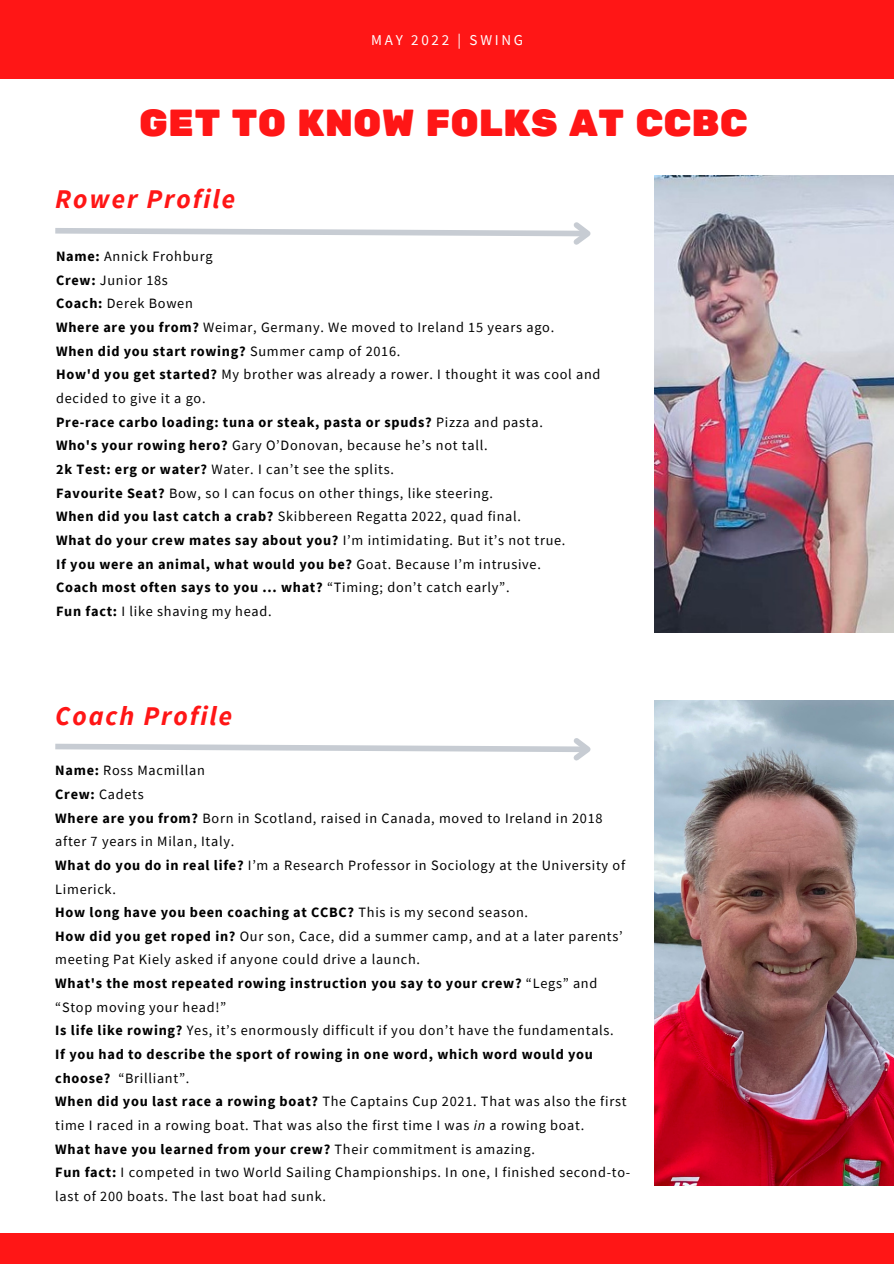
<style>
.page{position:relative;width:894px;height:1264px;background:#fff}
.page>*{position:absolute;margin:0;border:0;box-sizing:border-box;transform-origin:0 0}
.t1{font:37.5px "Rubik One";color:#ff1616}
.t2{font:italic 700 27px "Source Sans Pro";letter-spacing:.07em;color:#ff1616}
.t3{font:15px "Source Sans Pro";letter-spacing:.18em;color:#fff}
.t4{font:14.25px/23.7px "Source Sans Pro";letter-spacing:.05em;color:#000}
.t5{font:700 14.25px/23.7px "Source Sans Pro";letter-spacing:.05em;color:#000}
.s1{font-weight:700}
.s2{font-weight:400}
.s3{font-style:italic}
</style>
<div class="page">
<div style="left:0;top:0;width:893px;height:78px;background:#ff1616"></div>
<div style="left:0;top:1233px;width:893px;height:30px;background:#ff1616"></div>
<img style="left:654px;top:176px;width:239px;height:456px">
<img style="left:654px;top:700px;width:239px;height:485px">
<svg style="left:55px;top:738px;width:536px;height:23px"></svg>
<svg style="left:55px;top:222px;width:536px;height:23px"></svg>
<p class="t3" style="left:371px;top:30px;width:153px">MAY 2022 | SWING</p>
<p class="t1" style="left:139px;top:101px;width:610px">GET TO KNOW FOLKS AT CCBC</p>
<p class="t2" style="left:55px;top:181px;width:181px">Rower Profile</p>
<p class="t4" style="left:56px;top:244px;width:158px"><span class="s1">Name:</span> Annick Frohburg</p>
<p class="t4" style="left:56px;top:268px;width:113px"><span class="s1">Crew:</span> Junior 18s</p>
<p class="t4" style="left:56px;top:291px;width:138px"><span class="s1">Coach:</span> Derek Bowen</p>
<p class="t4" style="left:56px;top:315px;width:499px"><span class="s1">Where are you from?</span> Weimar, Germany. We moved to Ireland 15 years ago.</p>
<p class="t5" style="left:56px;top:339px;width:346px">When did you start rowing? <span class="s2">Summer camp of 2016.</span></p>
<p class="t4" style="left:56px;top:362px;width:545px"><span class="s1">How'd you get started?</span> My brother was already a rower. I thought it was cool and decided to give it a go.</p>
<p class="t5" style="left:56px;top:410px;width:488px">Pre-race carbo loading: tuna or steak, pasta or spuds? <span class="s2">Pizza and pasta.</span></p>
<p class="t4" style="left:56px;top:433px;width:433px"><span class="s1">Who's your rowing hero?</span> Gary O’Donovan, because he’s not tall.</p>
<p class="t4" style="left:56px;top:457px;width:339px"><span class="s1">2k Test: erg or water?</span> Water. I can’t see the splits.</p>
<p class="t4" style="left:56px;top:481px;width:438px"><span class="s1">Favourite Seat?</span> Bow, so I can focus on other things, like steering.</p>
<p class="t4" style="left:56px;top:504px;width:466px"><span class="s1">When did you last catch a crab?</span> Skibbereen Regatta 2022, quad final.</p>
<p class="t5" style="left:56px;top:528px;width:510px">What do your crew mates say about you? <span class="s2">I’m intimidating. But it’s not true.</span></p>
<p class="t5" style="left:56px;top:551px;width:486px">If you were an animal, what would you be? <span class="s2">Goat. Because I’m intrusive.</span></p>
<p class="t5" style="left:56px;top:575px;width:455px">Coach most often says to you ... what? <span class="s2">“Timing; don’t catch early”.</span></p>
<p class="t4" style="left:56px;top:599px;width:217px"><span class="s1">Fun fact:</span> I like shaving my head.</p>
<p class="t2" style="left:55px;top:698px;width:178px">Coach Profile</p>
<p class="t4" style="left:55px;top:758px;width:151px"><span class="s1">Name:</span> Ross Macmillan</p>
<p class="t4" style="left:55px;top:782px;width:90px"><span class="s1">Crew:</span> Cadets</p>
<p class="t4" style="left:55px;top:805px;width:548px"><span class="s1">Where are you from?</span> Born in Scotland, raised in Canada, moved to Ireland in 2018 after 7 years in Milan, Italy.</p>
<p class="t4" style="left:55px;top:852px;width:571px"><span class="s1">What do you do in real life?</span> I’m a Research Professor in Sociology at the University of<br>Limerick.</p>
<p class="t5" style="left:55px;top:900px;width:474px">How long have you been coaching at CCBC? <span class="s2">This is my second season.</span></p>
<p class="t4" style="left:55px;top:923px;width:568px"><span class="s1">How did you get roped in?</span> Our son, Cace, did a summer camp, and at a later parents’ meeting Pat Kiely asked if anyone could drive a launch.</p>
<p class="t5" style="left:55px;top:971px;width:543px">What's the most repeated rowing instruction you say to your crew? <span class="s2">“Legs” and “Stop moving your head!”</span></p>
<p class="t4" style="left:55px;top:1018px;width:560px"><span class="s1">Is life like rowing?</span> Yes, it’s enormously difficult if you don’t have the fundamentals.</p>
<p class="t5" style="left:55px;top:1042px;width:539px">If you had to describe the sport of rowing in one word, which word would you choose? <span class="s2">“Brilliant”.</span></p>
<p class="t4" style="left:55px;top:1089px;width:572px"><span class="s1">When did you last race a rowing boat?</span> The Captains Cup 2021. That was also the first time I raced in a rowing boat. That was also the first time I was <span class="s3">in</span> a rowing boat.</p>
<p class="t5" style="left:55px;top:1136px;width:481px">What have you learned from your crew? <span class="s2">Their commitment is amazing.</span></p>
<p class="t4" style="left:55px;top:1160px;width:576px"><span class="s1">Fun fact:</span> I competed in two World Sailing Championships. In one, I finished second-to&shy;last of 200 boats. The last boat had sunk.</p>
</div>
